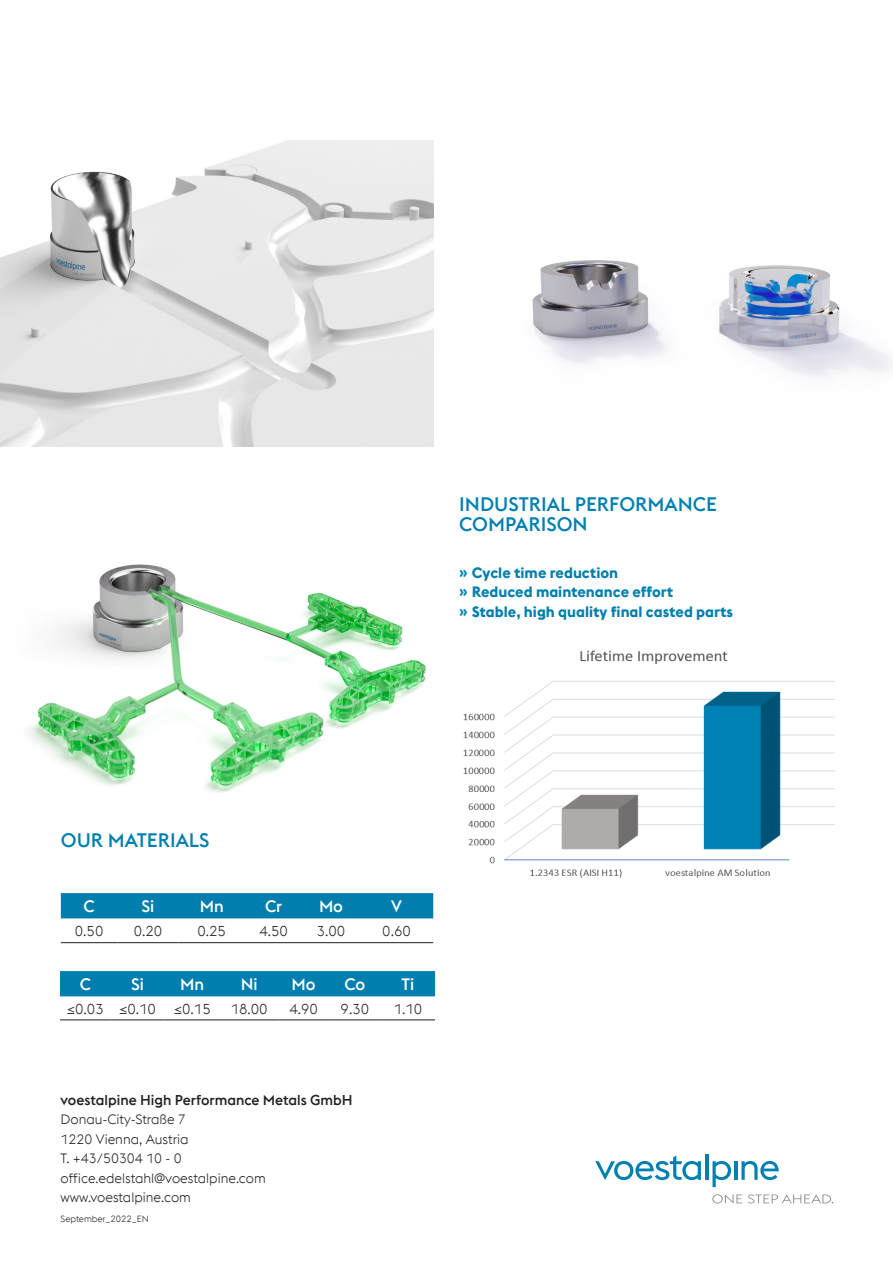
<style>
.page{position:relative;width:893px;height:1263px;background:#fff}
.page>*{position:absolute;margin:0;border:0;box-sizing:border-box;transform-origin:0 0}
.Fließtext_Blocksatz{font:500 19.5px/19.5px "voestalpine";color:#007fb1}
.t1{font:500 16.5px "voestalpine";letter-spacing:-.005em;color:#fff}
.t2{font:700 15px "voestalpine";color:#007fae}
.t3{font:300 14.25px "voestalpine";color:#231f20}
.t4{font:500 14.25px "voestalpine";color:#231f20}
.t5{font:300 13.5px/19.5px "voestalpine";color:#231f20}
.t6{font:300 9px "voestalpine";color:#231f20}
</style>
<div class="page">
<img style="left:532px;top:260px;width:361px;height:117px">
<svg style="left:595px;top:1156px;width:106px;height:24px"></svg>
<hr style="left:705px;top:1154px;width:3px;height:26px;background:#007fb1">
<svg style="left:712px;top:1161px;width:19px;height:26px"></svg>
<hr style="left:734px;top:1161px;width:3px;height:19px;background:#007fb1">
<svg style="left:741px;top:1161px;width:38px;height:19px"></svg>
<svg style="left:712px;top:1194px;width:30px;height:9px"></svg>
<svg style="left:748px;top:1194px;width:85px;height:9px"></svg>
<div style="left:61px;top:893px;width:372px;height:25px;background:#007fae"></div>
<hr style="left:61px;top:942px;width:57px;height:1px;background:#231f20">
<hr style="left:118px;top:942px;width:60px;height:1px;background:#231f20">
<hr style="left:178px;top:942px;width:67px;height:1px;background:#231f20">
<hr style="left:245px;top:942px;width:57px;height:1px;background:#231f20">
<hr style="left:302px;top:942px;width:58px;height:1px;background:#231f20">
<hr style="left:360px;top:942px;width:73px;height:1px;background:#231f20">
<div style="left:60px;top:971px;width:375px;height:25px;background:#007fae"></div>
<hr style="left:60px;top:1020px;width:51px;height:1px;background:#231f20">
<hr style="left:111px;top:1020px;width:53px;height:1px;background:#231f20">
<hr style="left:164px;top:1020px;width:56px;height:1px;background:#231f20">
<hr style="left:220px;top:1020px;width:58px;height:1px;background:#231f20">
<hr style="left:278px;top:1020px;width:51px;height:1px;background:#231f20">
<hr style="left:329px;top:1020px;width:52px;height:1px;background:#231f20">
<hr style="left:381px;top:1020px;width:54px;height:1px;background:#231f20">
<img style="left:463px;top:650px;width:371px;height:228px">
<img style="left:0;top:141px;width:434px;height:305px">
<img style="left:28px;top:564px;width:398px;height:229px">
<p class="Fließtext_Blocksatz" style="left:459px;top:494px;width:259px">INDUSTRIAL PERFORMANCE<br>COMPARISON</p>
<p class="t2" style="left:459px;top:563px;width:160px">ʺ Cycle time reduction</p>
<p class="t2" style="left:459px;top:582px;width:216px">ʺ Reduced maintenance effort</p>
<p class="t2" style="left:459px;top:602px;width:275px">ʺ Stable, high quality final casted parts</p>
<p class="Fließtext_Blocksatz" style="left:61px;top:831px;width:150px">OUR MATERIALS</p>
<p class="t1" style="left:84px;top:897px;width:13px">C</p>
<p class="t1" style="left:142px;top:897px;width:14px">Si</p>
<p class="t1" style="left:200px;top:897px;width:26px">Mn</p>
<p class="t1" style="left:265px;top:897px;width:19px">Cr</p>
<p class="t1" style="left:319px;top:897px;width:26px">Mo</p>
<p class="t1" style="left:391px;top:897px;width:12px">V</p>
<p class="t3" style="left:75px;top:923px;width:30px">0.50</p>
<p class="t3" style="left:134px;top:923px;width:30px">0.20</p>
<p class="t3" style="left:197px;top:923px;width:30px">0.25</p>
<p class="t3" style="left:259px;top:923px;width:30px">4.50</p>
<p class="t3" style="left:317px;top:923px;width:30px">3.00</p>
<p class="t3" style="left:382px;top:923px;width:30px">0.60</p>
<p class="t1" style="left:80px;top:974px;width:13px">C</p>
<p class="t1" style="left:131px;top:974px;width:14px">Si</p>
<p class="t1" style="left:180px;top:974px;width:26px">Mn</p>
<p class="t1" style="left:241px;top:974px;width:18px">Ni</p>
<p class="t1" style="left:292px;top:974px;width:26px">Mo</p>
<p class="t1" style="left:344px;top:974px;width:22px">Co</p>
<p class="t1" style="left:402px;top:974px;width:14px">Ti</p>
<p class="t3" style="left:67px;top:1001px;width:38px">≤0.03</p>
<p class="t3" style="left:119px;top:1001px;width:38px">≤0.10</p>
<p class="t3" style="left:174px;top:1001px;width:38px">≤0.15</p>
<p class="t3" style="left:231px;top:1001px;width:38px">18.00</p>
<p class="t3" style="left:289px;top:1001px;width:30px">4.90</p>
<p class="t3" style="left:341px;top:1001px;width:30px">9.30</p>
<p class="t3" style="left:394px;top:1001px;width:30px">1.10</p>
<p class="t4" style="left:61px;top:1091px;width:294px">voestalpine High Performance Metals GmbH</p>
<p class="t5" style="left:61px;top:1109px;width:207px">Donau-City-Straße 7<br>1220 Vienna, Austria<br>T. +43/50304 10 - 0 office.edelstahl@voestalpine.com www.voestalpine.com</p>
<p class="t6" style="left:61px;top:1213px;width:90px">September_2022_EN</p>
</div>
